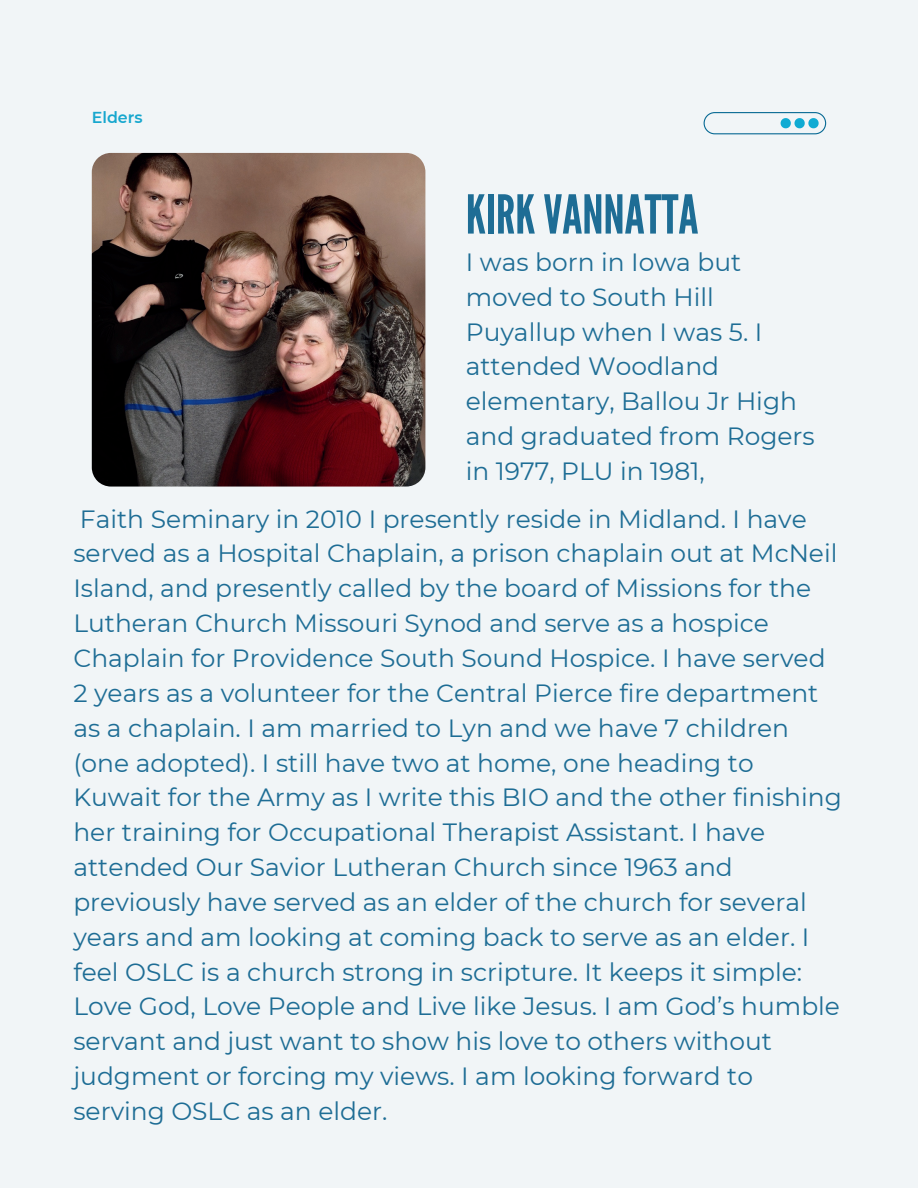
<style>
.page{position:relative;width:918px;height:1188px;background:#f1f5f7}
.page>*{position:absolute;margin:0;border:0;box-sizing:border-box;transform-origin:0 0}
.t1{font:53.55px "League Gothic";color:#1e6d95}
.t2{font:24.9px/34.8px "Montserrat";color:#1e6d95}
.t3{font:600 15.9px "Montserrat";color:#17a7ce}
</style>
<div class="page">
<svg style="left:704px;top:112px;width:122px;height:22px"></svg>
<img style="left:92px;top:153px;width:333px;height:334px">
<p class="t3" style="left:92px;top:106px;width:52px">Elders</p>
<h1 class="t1" style="left:466px;top:183px;width:234px">KIRK VANNATTA</h1>
<p class="t2" style="left:466px;top:244px;width:350px">I was born in Iowa but moved to South Hill<br>Puyallup when I was 5. I attended Woodland elementary, Ballou Jr High and graduated from Rogers in 1977, PLU in 1981,</p>
<p class="t2" style="left:73px;top:500px;width:770px">Faith Seminary in 2010 I presently reside in Midland. I have served as a Hospital Chaplain, a prison chaplain out at McNeil Island, and presently called by the board of Missions for the Lutheran Church Missouri Synod and serve as a hospice Chaplain for Providence South Sound Hospice. I have served 2 years as a volunteer for the Central Pierce fire department as a chaplain. I am married to Lyn and we have 7 children (one adopted). I still have two at home, one heading to Kuwait for the Army as I write this BIO and the other finishing her training for Occupational Therapist Assistant. I have attended Our Savior Lutheran Church since 1963 and previously have served as an elder of the church for several years and am looking at coming back to serve as an elder. I feel OSLC is a church strong in scripture. It keeps it simple:<br>Love God, Love People and Live like Jesus. I am God’s humble servant and just want to show his love to others without judgment or forcing my views. I am looking forward to serving OSLC as an elder.</p>
</div>
